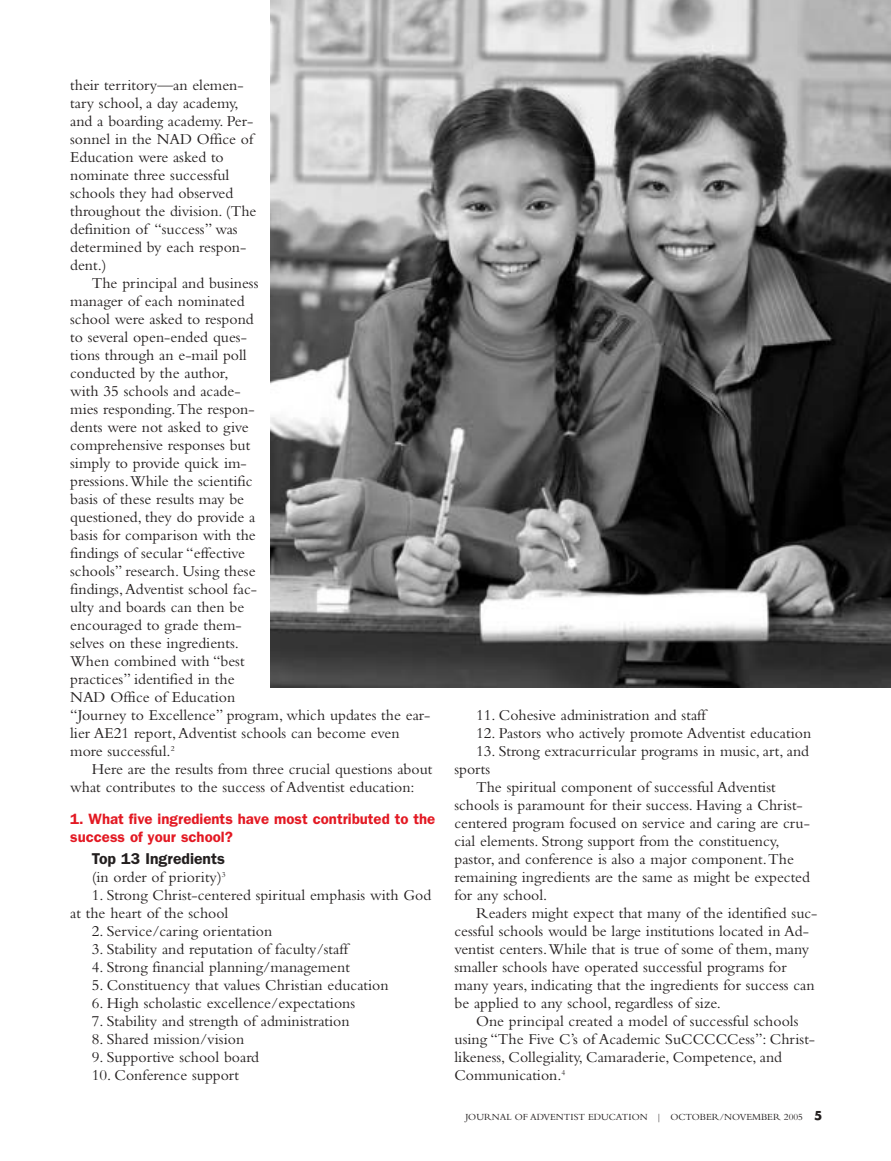
<style>
.page{position:relative;width:891px;height:1161px;background:#fff}
.page>*{position:absolute;margin:0;border:0;box-sizing:border-box;transform-origin:0 0}
.t1{font:15.75px/18px "Bembo";color:#231f1f}
.t2{font:600 15.75px "Franklin Gothic";color:#231f1f}
.t3{font:600 15px/18px "Franklin Gothic";color:#e31923}
.t4{font:9.75px "Bembo";color:#231f1f}
.s1{font-family:"Futura";font-weight:700;font-size:12px}
</style>
<div class="page">
<svg style="left:270px;top:0;width:621px;height:688px;background:#737373"></svg>
<p class="t1" style="left:70px;top:78px;width:188px">their territory—an elemen&shy;tary school, a day academy, and a boarding academy. Per&shy;sonnel in the NAD Office of<br>Education were asked to nominate three successful schools they had observed throughout the division. (The definition of “success” was determined by each respon&shy;dent.)</p>
<p class="t1" style="left:70px;top:276px;width:362px;text-indent:22px">The principal and business<br>manager of each nominated<br>school were asked to respond<br>to several open-ended ques-<br>tions through an e-mail poll<br>conducted by the author,<br>with 35 schools and acade-<br>mies responding.The respon-<br>dents were not asked to give<br>comprehensive responses but<br>simply to provide quick im-<br>pressions.While the scientific<br>basis of these results may be<br>questioned, they do provide a<br>basis for comparison with the<br>findings of secular “effective<br>schools” research. Using these<br>findings,Adventist school fac-<br>ulty and boards can then be<br>encouraged to grade them-<br>selves on these ingredients.<br>When combined with “best<br>practices” identified in the<br>NAD Office of Education<br>“Journey to Excellence” program, which updates the ear&shy;lier AE21 report,Adventist schools can become even more successful.<sup>2</sup></p>
<p class="t1" style="left:70px;top:762px;width:364px;text-indent:22px">Here are the results from three crucial questions about what contributes to the success of Adventist education:</p>
<p class="t3" style="left:70px;top:811px;width:367px">1. What five ingredients have most contributed to the success of your school?</p>
<p class="t2" style="left:92px;top:853px;width:135px">Top 13 Ingredients</p>
<p class="t1" style="left:92px;top:870px;width:135px">(in order of priority)<sup>3</sup></p>
<p class="t1" style="left:70px;top:888px;width:363px;text-indent:22px">1. Strong Christ-centered spiritual emphasis with God at the heart of the school</p>
<p class="t1" style="left:92px;top:924px;width:182px">2. Service/caring orientation</p>
<p class="t1" style="left:92px;top:942px;width:258px">3. Stability and reputation of faculty/staff</p>
<p class="t1" style="left:92px;top:960px;width:260px">4. Strong financial planning/management</p>
<p class="t1" style="left:92px;top:978px;width:298px">5. Constituency that values Christian education</p>
<p class="t1" style="left:92px;top:996px;width:265px">6. High scholastic excellence/expectations</p>
<p class="t1" style="left:92px;top:1014px;width:259px">7. Stability and strength of administration</p>
<p class="t1" style="left:92px;top:1032px;width:154px">8. Shared mission/vision</p>
<p class="t1" style="left:92px;top:1050px;width:169px">9. Supportive school board</p>
<p class="t1" style="left:92px;top:1068px;width:149px">10. Conference support</p>
<p class="t1" style="left:476px;top:708px;width:231px">11. Cohesive administration and staff</p>
<p class="t1" style="left:476px;top:726px;width:337px">12. Pastors who actively promote Adventist education</p>
<p class="t1" style="left:476px;top:744px;width:335px">13. Strong extracurricular programs in music, art, and</p>
<p class="t1" style="left:455px;top:762px;width:37px">sports</p>
<p class="t1" style="left:476px;top:780px;width:301px">The spiritual component of successful Adventist</p>
<p class="t1" style="left:455px;top:798px;width:350px">schools is paramount for their success. Having a Christ-</p>
<p class="t1" style="left:455px;top:816px;width:357px">centered program focused on service and caring are cru-</p>
<p class="t1" style="left:455px;top:834px;width:326px">cial elements. Strong support from the constituency,</p>
<p class="t1" style="left:455px;top:852px;width:341px">pastor, and conference is also a major component.The</p>
<p class="t1" style="left:455px;top:870px;width:357px">remaining ingredients are the same as might be expected</p>
<p class="t1" style="left:455px;top:888px;width:94px">for any school.</p>
<p class="t1" style="left:476px;top:906px;width:343px">Readers might expect that many of the identified suc-</p>
<p class="t1" style="left:455px;top:924px;width:356px">cessful schools would be large institutions located in Ad-</p>
<p class="t1" style="left:455px;top:942px;width:356px">ventist centers.While that is true of some of them, many</p>
<p class="t1" style="left:455px;top:960px;width:334px">smaller schools have operated successful programs for</p>
<p class="t1" style="left:455px;top:978px;width:362px">many years, indicating that the ingredients for success can</p>
<p class="t1" style="left:455px;top:996px;width:268px">be applied to any school, regardless of size.</p>
<p class="t1" style="left:476px;top:1014px;width:324px">One principal created a model of successful schools</p>
<p class="t1" style="left:455px;top:1032px;width:362px">using “The Five C’s of Academic SuCCCCCess”: Christ-</p>
<p class="t1" style="left:455px;top:1050px;width:329px">likeness, Collegiality, Camaraderie, Competence, and</p>
<p class="t1" style="left:455px;top:1068px;width:112px">Communication.<sup>4</sup></p>
<p class="t4" style="left:465px;top:1113px;width:358px">JOURNAL OF ADVENTIST EDUCATION | OCTOBER/NOVEMBER 2005 <span class="s1">5</span></p>
</div>
